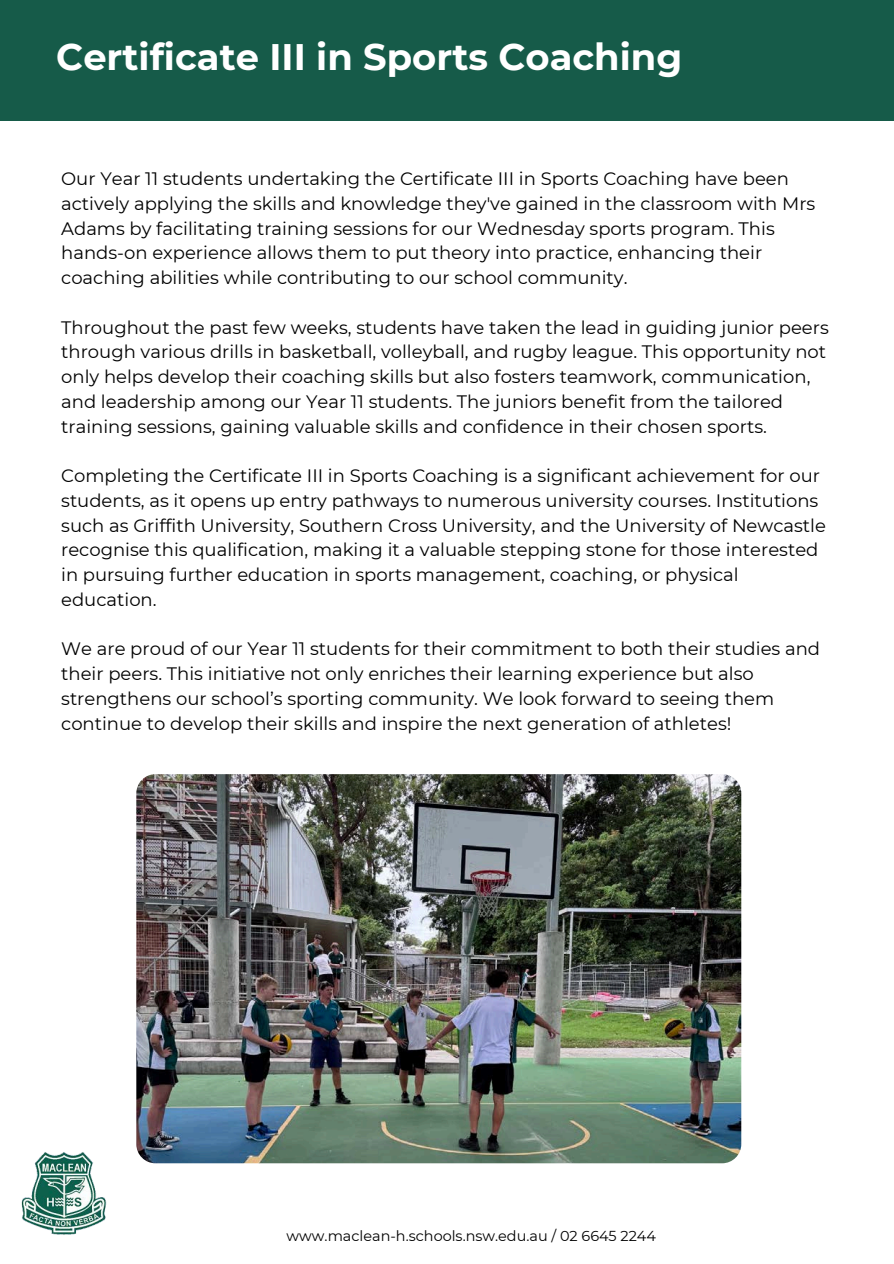
<style>
.page{position:relative;width:894px;height:1264px;background:#fff}
.page>*{position:absolute;margin:0;border:0;box-sizing:border-box;transform-origin:0 0}
.t1{font:700 36.9px "Montserrat";color:#fff}
.t2{font:18px/24.8px "Montserrat";color:#000}
.t3{font:14.4px "Montserrat";color:#000}
</style>
<div class="page">
<img style="left:21px;top:1152px;width:86px;height:83px">
<img style="left:136px;top:774px;width:605px;height:389px;border-radius:19px">
<div style="left:0;top:0;width:893px;height:121px;background:#165b49"></div>
<p class="t1" style="left:56px;top:35px;width:627px">Certificate III in Sports Coaching</p>
<h2 class="t2" style="left:61px;top:166px;width:755px">Our Year 11 students undertaking the Certificate III in Sports Coaching have been actively applying the skills and knowledge they've gained in the classroom with Mrs Adams by facilitating training sessions for our Wednesday sports program. This hands-on experience allows them to put theory into practice, enhancing their coaching abilities while contributing to our school community.</h2>
<h2 class="t2" style="left:61px;top:315px;width:768px">Throughout the past few weeks, students have taken the lead in guiding junior peers through various drills in basketball, volleyball, and rugby league. This opportunity not only helps develop their coaching skills but also fosters teamwork, communication, and leadership among our Year 11 students. The juniors benefit from the tailored training sessions, gaining valuable skills and confidence in their chosen sports.</h2>
<h2 class="t2" style="left:61px;top:463px;width:766px">Completing the Certificate III in Sports Coaching is a significant achievement for our students, as it opens up entry pathways to numerous university courses. Institutions such as Griffith University, Southern Cross University, and the University of Newcastle recognise this qualification, making it a valuable stepping stone for those interested in pursuing further education in sports management, coaching, or physical education.</h2>
<h2 class="t2" style="left:61px;top:636px;width:760px">We are proud of our Year 11 students for their commitment to both their studies and their peers. This initiative not only enriches their learning experience but also strengthens our school’s sporting community. We look forward to seeing them continue to develop their skills and inspire the next generation of athletes!</h2>
<h1 class="t3" style="left:286px;top:1227px;width:371px">www.maclean-h.schools.nsw.edu.au / 02 6645 2244</h1>
</div>
